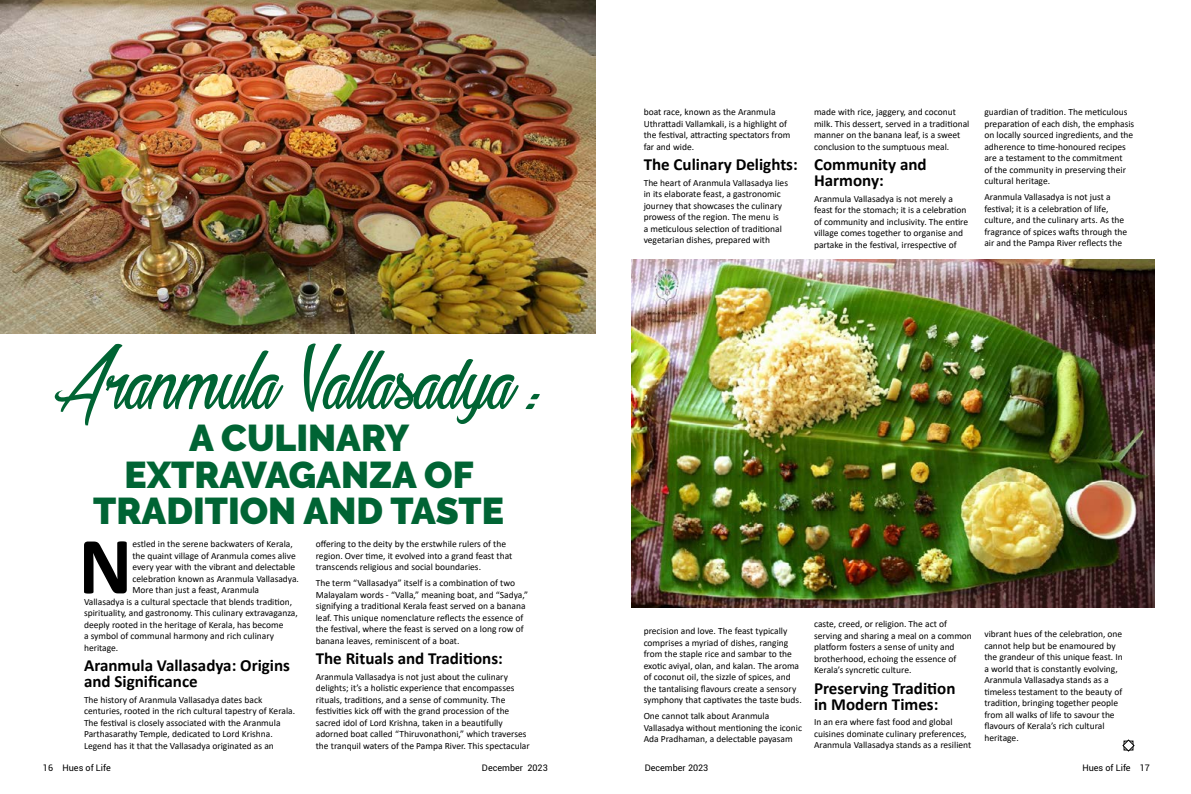
<style>
.page{position:relative;width:1191px;height:794px;background:#fff}
.page>*{position:absolute;margin:0;border:0;box-sizing:border-box;transform-origin:0 0}
.t1{font:93px "Baldaquin Personal Use Only";color:#006434}
.t2{font:700 82px "Calibri";color:#000}
.t3{font:900 37.2px/36.3px "Raleway";color:#006434;text-align:center}
.t4{font:700 17px/16px "Calibri";color:#000}
.t5{font:9.5px/11.5px "Calibri";color:#000}
.t6{font:9px "Roboto";color:#000}
</style>
<div class="page">
<img style="left:0;top:0;width:595px;height:333px">
<img style="left:631px;top:259px;width:523px;height:348px">
<svg style="left:1122px;top:739px;width:12px;height:13px"></svg>
<h1 class="t1" style="left:61px;top:334px;width:496px">Aranmula Vallasadya:</h1>
<h3 class="t3" style="left:93px;top:420px;width:412px">A CULINARY<br>EXTRAVAGANZA OF<br>TRADITION AND TASTE</h3>
<h2 class="t2" style="left:78px;top:508px;width:56px">N</h2>
<p class="t5" style="left:132px;top:538px;width:162px">estled in the serene backwaters of Kerala,</p>
<p class="t5" style="left:132px;top:549px;width:165px">the quaint village of Aranmula comes alive</p>
<p class="t5" style="left:132px;top:561px;width:164px">every year with the vibrant and delectable</p>
<p class="t5" style="left:132px;top:572px;width:168px">celebration known as Aranmula Vallasadya.</p>
<p class="t5" style="left:132px;top:584px;width:128px">More than just a feast, Aranmula</p>
<p class="t5" style="left:84px;top:596px;width:210px">Vallasadya is a cultural spectacle that blends tradition,</p>
<p class="t5" style="left:84px;top:607px;width:215px">spirituality, and gastronomy. This culinary extravaganza,</p>
<p class="t5" style="left:84px;top:619px;width:201px">deeply rooted in the heritage of Kerala, has become</p>
<p class="t5" style="left:84px;top:630px;width:192px">a symbol of communal harmony and rich culinary</p>
<p class="t5" style="left:84px;top:642px;width:36px">heritage.</p>
<h3 class="t4" style="left:84px;top:657px;width:207px">Aranmula Vallasadya: Origins and Significance</h3>
<p class="t5" style="left:84px;top:693px;width:213px">The history of Aranmula Vallasadya dates back centuries, rooted in the rich cultural tapestry of Kerala.<br>The festival is closely associated with the Aranmula Parthasarathy Temple, dedicated to Lord Krishna.<br>Legend has it that the Vallasadya originated as an</p>
<p class="t5" style="left:316px;top:538px;width:198px">offering to the deity by the erstwhile rulers of the region. Over time, it evolved into a grand feast that transcends religious and social boundaries.</p>
<p class="t5" style="left:316px;top:577px;width:214px">The term “Vallasadya” itself is a combination of two Malayalam words - “Valla,” meaning boat, and “Sadya,” signifying a traditional Kerala feast served on a banana leaf. This unique nomenclature reflects the essence of the festival, where the feast is served on a long row of banana leaves, reminiscent of a boat.</p>
<h3 class="t4" style="left:316px;top:650px;width:188px">The Rituals and Traditions:</h3>
<p class="t5" style="left:316px;top:670px;width:215px">Aranmula Vallasadya is not just about the culinary delights; it’s a holistic experience that encompasses rituals, traditions, and a sense of community. The festivities kick off with the grand procession of the sacred idol of Lord Krishna, taken in a beautifully adorned boat called “Thiruvonathoni,” which traverses the tranquil waters of the Pampa River. This spectacular</p>
<p class="t6" style="left:43px;top:761px;width:69px">16 Hues of Life</p>
<p class="t6" style="left:482px;top:761px;width:67px">December 2023</p>
<p class="t5" style="left:643px;top:106px;width:148px">boat race, known as the Aranmula<br>Uthrattadi Vallamkali, is a highlight of the festival, attracting spectators from far and wide.</p>
<h3 class="t4" style="left:643px;top:156px;width:155px">The Culinary Delights:</h3>
<p class="t5" style="left:643px;top:176px;width:146px">The heart of Aranmula Vallasadya lies in its elaborate feast, a gastronomic journey that showcases the culinary prowess of the region. The menu is<br>a meticulous selection of traditional vegetarian dishes, prepared with</p>
<p class="t5" style="left:814px;top:106px;width:157px">made with rice, jaggery, and coconut milk. This dessert, served in a traditional manner on the banana leaf, is a sweet conclusion to the sumptuous meal.</p>
<h3 class="t4" style="left:814px;top:156px;width:114px">Community and<br>Harmony:</h3>
<p class="t5" style="left:814px;top:192px;width:156px">Aranmula Vallasadya is not merely a feast for the stomach; it is a celebration of community and inclusivity. The entire village comes together to organise and partake in the festival, irrespective of</p>
<p class="t5" style="left:984px;top:106px;width:151px">guardian of tradition. The meticulous preparation of each dish, the emphasis on locally sourced ingredients, and the adherence to time-honoured recipes are a testament to the commitment<br>of the community in preserving their cultural heritage.</p>
<p class="t5" style="left:984px;top:191px;width:144px">Aranmula Vallasadya is not just a festival; it is a celebration of life, culture, and the culinary arts. As the fragrance of spices wafts through the air and the Pampa River reflects the</p>
<p class="t5" style="left:643px;top:625px;width:159px">precision and love. The feast typically comprises a myriad of dishes, ranging from the staple rice and sambar to the exotic aviyal, olan, and kalan. The aroma of coconut oil, the sizzle of spices, and the tantalising flavours create a sensory symphony that captivates the taste buds.</p>
<p class="t5" style="left:643px;top:710px;width:160px">One cannot talk about Aranmula<br>Vallasadya without mentioning the iconic<br>Ada Pradhaman, a delectable payasam</p>
<p class="t5" style="left:814px;top:618px;width:159px">caste, creed, or religion. The act of serving and sharing a meal on a common platform fosters a sense of unity and brotherhood, echoing the essence of Kerala’s syncretic culture.</p>
<h3 class="t4" style="left:814px;top:680px;width:143px">Preserving Tradition in Modern Times:</h3>
<p class="t5" style="left:814px;top:716px;width:159px">In an era where fast food and global cuisines dominate culinary preferences,<br>Aranmula Vallasadya stands as a resilient</p>
<p class="t5" style="left:984px;top:628px;width:140px">vibrant hues of the celebration, one cannot help but be enamoured by the grandeur of this unique feast. In a world that is constantly evolving,<br>Aranmula Vallasadya stands as a timeless testament to the beauty of tradition, bringing together people from all walks of life to savour the flavours of Kerala’s rich cultural heritage.</p>
<p class="t6" style="left:644px;top:761px;width:65px">December 2023</p>
<p class="t6" style="left:1082px;top:761px;width:69px">Hues of Life 17</p>
</div>
